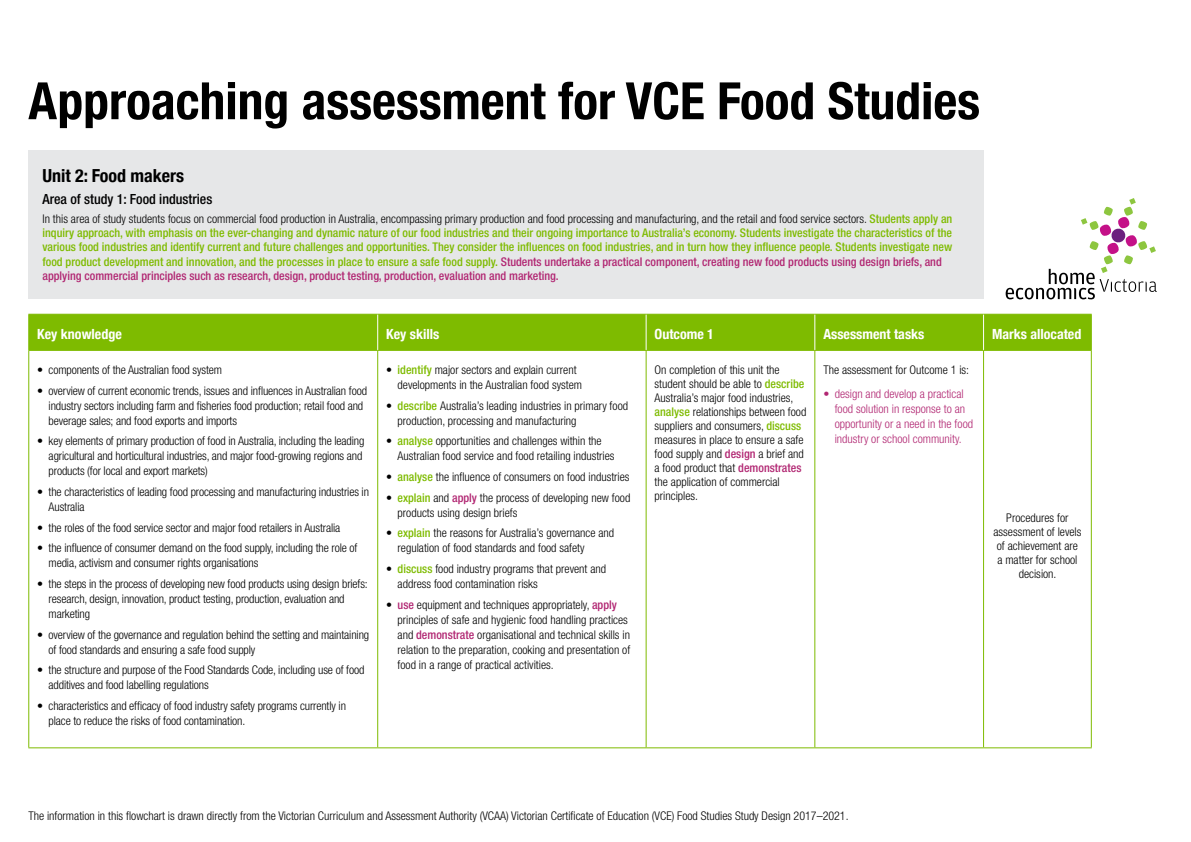
<style>
.page{position:relative;width:1191px;height:842px;background:#fff}
.page>*{position:absolute;margin:0;border:0;box-sizing:border-box;transform-origin:0 0}
.t1{font:700 condensed 51.5px "Helvetica Neue";color:#000}
.t2{font:700 condensed 18px "Helvetica Neue";color:#000}
.t3{font:700 condensed 14px "Helvetica Neue";color:#fff}
.t4{font:500 condensed 14px "Helvetica Neue";color:#000}
.t5{font:300 condensed 12px/15px "Helvetica Neue";color:#000}
.t6{font:500 condensed 12px/14px "Helvetica Neue";color:#7ebb00}
.t7{font:300 condensed 12px/15px "Helvetica Neue";color:#b12672}
.s1{font-weight:300;color:#000}
.s2{color:#b12672}
.s3{font-weight:500;color:#7ebb00}
.s4{font-weight:500;color:#b12672}
</style>
<div class="page">
<div style="left:28px;top:150px;width:956px;height:149px;background:#e6e7e8"></div>
<div style="left:29px;top:315px;width:1061px;height:35px;background:#7ebb00"></div>
<hr style="left:28px;top:314px;width:350px;height:1px;background:#7ebb00">
<hr style="left:28px;top:315px;width:1px;height:35px;background:#7ebb00">
<hr style="left:378px;top:314px;width:268px;height:1px;background:#7ebb00">
<hr style="left:646px;top:314px;width:169px;height:1px;background:#7ebb00">
<hr style="left:815px;top:314px;width:168px;height:1px;background:#7ebb00">
<hr style="left:983px;top:314px;width:108px;height:1px;background:#7ebb00">
<hr style="left:28px;top:350px;width:350px;height:1px;background:#7ebb00">
<hr style="left:28px;top:351px;width:1px;height:396px;background:#7ebb00">
<hr style="left:28px;top:747px;width:350px;height:1px;background:#7ebb00">
<hr style="left:378px;top:350px;width:268px;height:1px;background:#7ebb00">
<hr style="left:377px;top:351px;width:1px;height:396px;background:#7ebb00">
<hr style="left:646px;top:350px;width:169px;height:1px;background:#7ebb00">
<hr style="left:645px;top:351px;width:1px;height:396px;background:#7ebb00">
<hr style="left:815px;top:350px;width:168px;height:1px;background:#7ebb00">
<hr style="left:814px;top:351px;width:1px;height:396px;background:#7ebb00">
<hr style="left:983px;top:350px;width:108px;height:1px;background:#7ebb00">
<hr style="left:983px;top:351px;width:1px;height:396px;background:#7ebb00">
<hr style="left:1090px;top:351px;width:1px;height:396px;background:#7ebb00">
<hr style="left:378px;top:747px;width:268px;height:1px;background:#7ebb00">
<hr style="left:646px;top:747px;width:169px;height:1px;background:#7ebb00">
<hr style="left:815px;top:747px;width:168px;height:1px;background:#7ebb00">
<hr style="left:983px;top:747px;width:108px;height:1px;background:#7ebb00">
<hr style="left:377px;top:315px;width:1px;height:35px;background:#fff">
<hr style="left:645px;top:315px;width:1px;height:35px;background:#fff">
<hr style="left:814px;top:315px;width:1px;height:35px;background:#fff">
<hr style="left:983px;top:315px;width:1px;height:35px;background:#fff">
<hr style="left:1090px;top:315px;width:1px;height:35px;background:#7ebb00">
<svg style="left:1005px;top:198px;width:151px;height:101px"></svg>
<h1 class="t1" style="left:28px;top:58px;width:953px">Approaching assessment for VCE Food Studies</h1>
<h2 class="t2" style="left:43px;top:161px;width:143px">Unit 2: Food makers</h2>
<p class="t4" style="left:43px;top:190px;width:171px">Area of study 1: Food industries</p>
<p class="t6" style="left:43px;top:212px;width:911px"><span class="s1">In this area of study students focus on commercial food production in Australia, encompassing primary production and food processing and manufacturing, and the retail and food service sectors.</span> Students apply an inquiry approach, with emphasis on the ever-changing and dynamic nature of our food industries and their ongoing importance to Australia’s economy. Students investigate the characteristics of the various food industries and identify current and future challenges and opportunities. They consider the influences on food industries, and in turn how they influence people. Students investigate new food product development and innovation, and the processes in place to ensure a safe food supply. <span class="s2">Students undertake a practical component, creating new food products using design briefs, and applying commercial principles such as research, design, product testing, production, evaluation and marketing.</span></p>
<p class="t3" style="left:37px;top:322px;width:86px">Key knowledge</p>
<p class="t3" style="left:386px;top:322px;width:55px">Key skills</p>
<p class="t3" style="left:654px;top:322px;width:61px">Outcome 1</p>
<p class="t3" style="left:823px;top:322px;width:103px">Assessment tasks</p>
<p class="t3" style="left:992px;top:322px;width:91px">Marks allocated</p>
<p class="t5" style="left:37px;top:362px;width:186px">• components of the Australian food system</p>
<p class="t5" style="left:49px;top:383px;width:320px;text-indent:-11px">• overview of current economic trends, issues and influences in Australian food industry sectors including farm and fisheries food production; retail food and beverage sales; and food exports and imports</p>
<p class="t5" style="left:49px;top:434px;width:317px;text-indent:-11px">• key elements of primary production of food in Australia, including the leading agricultural and horticultural industries, and major food-growing regions and products (for local and export markets)</p>
<p class="t5" style="left:49px;top:484px;width:322px;text-indent:-11px">• the characteristics of leading food processing and manufacturing industries in<br>Australia</p>
<p class="t5" style="left:37px;top:520px;width:304px">• the roles of the food service sector and major food retailers in Australia</p>
<p class="t5" style="left:49px;top:541px;width:310px;text-indent:-11px">• the influence of consumer demand on the food supply, including the role of media, activism and consumer rights organisations</p>
<p class="t5" style="left:49px;top:576px;width:321px;text-indent:-11px">• the steps in the process of developing new food products using design briefs: research, design, innovation, product testing, production, evaluation and marketing</p>
<p class="t5" style="left:49px;top:627px;width:322px;text-indent:-11px">• overview of the governance and regulation behind the setting and maintaining of food standards and ensuring a safe food supply</p>
<p class="t5" style="left:49px;top:663px;width:317px;text-indent:-11px">• the structure and purpose of the Food Standards Code, including use of food additives and food labelling regulations</p>
<p class="t5" style="left:49px;top:698px;width:299px;text-indent:-11px">• characteristics and efficacy of food industry safety programs currently in place to reduce the risks of food contamination.</p>
<p class="t5" style="left:654px;top:363px;width:153px;line-height:14px">On completion of this unit the student should be able to <span class="s3">describe<br></span>Australia’s major food industries, <span class="s3">analyse</span> relationships between food suppliers and consumers, <span class="s3">discuss </span>measures in place to ensure a safe food supply and <span class="s4">design</span> a brief and a food product that <span class="s4">demonstrates </span>the application of commercial principles.</p>
<p class="t5" style="left:823px;top:362px;width:147px">The assessment for Outcome 1 is:</p>
<p class="t5" style="left:397px;top:362px;width:186px;text-indent:-11px">• <span class="s3">identify</span> major sectors and explain current developments in the Australian food system</p>
<p class="t5" style="left:397px;top:398px;width:232px;text-indent:-11px">• <span class="s3">describe</span> Australia’s leading industries in primary food production, processing and manufacturing</p>
<p class="t5" style="left:397px;top:433px;width:219px;text-indent:-11px">• <span class="s3">analyse</span> opportunities and challenges within the<br>Australian food service and food retailing industries</p>
<p class="t5" style="left:386px;top:469px;width:245px">• <span class="s3">analyse</span> the influence of consumers on food industries</p>
<p class="t5" style="left:397px;top:490px;width:234px;text-indent:-11px">• <span class="s3">explain</span> and <span class="s4">apply</span> the process of developing new food products using design briefs</p>
<p class="t5" style="left:397px;top:525px;width:218px;text-indent:-11px">• <span class="s3">explain</span> the reasons for Australia’s governance and regulation of food standards and food safety</p>
<p class="t5" style="left:397px;top:561px;width:210px;text-indent:-11px">• <span class="s3">discuss</span> food industry programs that prevent and address food contamination risks</p>
<p class="t5" style="left:397px;top:597px;width:234px;text-indent:-11px">• <span class="s4">use</span> equipment and techniques appropriately, <span class="s4">apply </span>principles of safe and hygienic food handling practices and <span class="s4">demonstrate</span> organisational and technical skills in relation to the preparation, cooking and presentation of food in a range of practical activities.</p>
<p class="t7" style="left:834px;top:386px;width:140px;text-indent:-11px">• design and develop a practical food solution in response to an opportunity or a need in the food industry or school community.</p>
<p class="t5" style="left:993px;top:510px;width:89px;line-height:14px;text-align:center">Procedures for assessment of levels of achievement are a matter for school decision.</p>
<p class="t5" style="left:28px;top:808px;width:821px">The information in this flowchart is drawn directly from the Victorian Curriculum and Assessment Authority (VCAA) Victorian Certificate of Education (VCE) Food Studies Study Design 2017–2021.</p>
</div>
